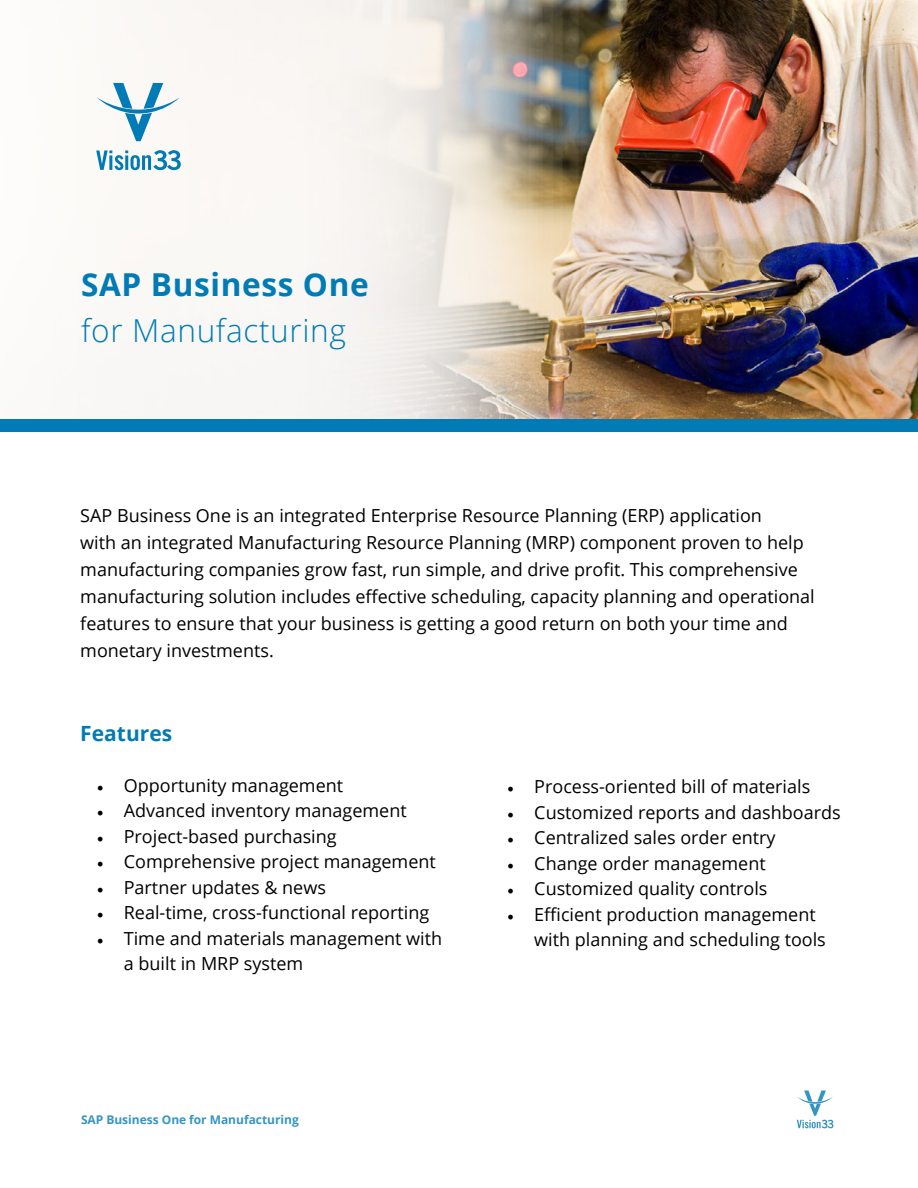
<style>
.page{position:relative;width:918px;height:1188px;background:#fff}
.page>*{position:absolute;margin:0;border:0;box-sizing:border-box;transform-origin:0 0}
.t1{font:300 31.65px "Open Sans";letter-spacing:.02em;color:#007bb5}
.t2{font:700 31.65px "Open Sans";letter-spacing:.02em;color:#007bb5}
.t3{font:700 21px "Open Sans";color:#007bb5}
.t4{font:18px/27px "Open Sans";color:#000}
.t5{font:700 12px "Open Sans";color:#007bb5}
.s1{font-family:"Minion Pro"}
</style>
<div class="page">
<img style="left:96px;top:0;width:822px;height:419px">
<div style="left:0;top:419px;width:918px;height:13px;background:#007bb5"></div>
<svg style="left:97px;top:83px;width:83px;height:58px"></svg>
<svg style="left:96px;top:150px;width:85px;height:20px"></svg>
<svg style="left:797px;top:1091px;width:36px;height:37px"></svg>
<h1 class="t2" style="left:81px;top:263px;width:289px">SAP Business One</h1>
<h1 class="t1" style="left:81px;top:309px;width:266px">for Manufacturing</h1>
<p class="t4" style="left:80px;top:502px;width:736px">SAP Business One is an integrated Enterprise Resource Planning (ERP) application<br>with an integrated Manufacturing Resource Planning (MRP) component proven to help manufacturing companies grow fast, run simple, and drive profit. This comprehensive manufacturing solution includes effective scheduling, capacity planning and operational features to ensure that your business is getting a good return on both your time and monetary investments.</p>
<p class="t3" style="left:80px;top:718px;width:93px">Features</p>
<p class="t4" style="left:97px;top:771px;width:248px"><span class="s1">•</span> Opportunity management</p>
<p class="t4" style="left:97px;top:797px;width:311px"><span class="s1">•</span> Advanced inventory management</p>
<p class="t4" style="left:97px;top:822px;width:241px"><span class="s1">•</span> Project-based purchasing</p>
<p class="t4" style="left:97px;top:848px;width:341px"><span class="s1">•</span> Comprehensive project management</p>
<p class="t4" style="left:97px;top:873px;width:231px"><span class="s1">•</span> Partner updates &amp; news</p>
<p class="t4" style="left:97px;top:899px;width:334px"><span class="s1">•</span> Real-time, cross-functional reporting</p>
<p class="t4" style="left:124px;top:925px;width:320px;line-height:25.5px;text-indent:-27px"><span class="s1">•</span> Time and materials management with a built in MRP system</p>
<p class="t5" style="left:81px;top:1111px;width:219px">SAP Business One for Manufacturing</p>
<p class="t4" style="left:507px;top:773px;width:305px"><span class="s1">•</span> Process-oriented bill of materials</p>
<p class="t4" style="left:507px;top:798px;width:335px"><span class="s1">•</span> Customized reports and dashboards</p>
<p class="t4" style="left:507px;top:824px;width:270px"><span class="s1">•</span> Centralized sales order entry</p>
<p class="t4" style="left:507px;top:849px;width:260px"><span class="s1">•</span> Change order management</p>
<p class="t4" style="left:507px;top:875px;width:262px"><span class="s1">•</span> Customized quality controls</p>
<p class="t4" style="left:534px;top:901px;width:293px;line-height:25.5px;text-indent:-27px"><span class="s1">•</span> Efficient production management with planning and scheduling tools</p>
</div>
